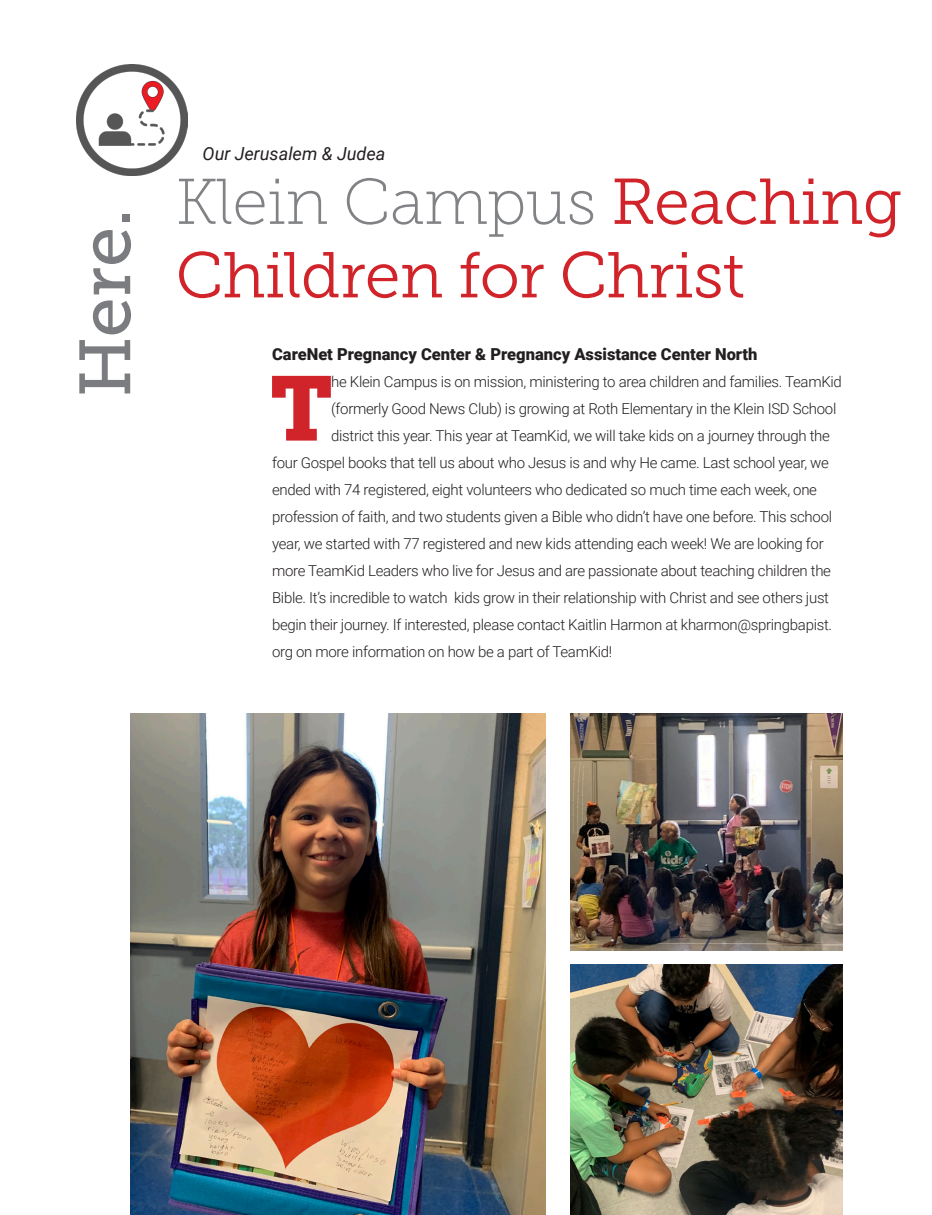
<style>
.page{position:relative;width:932px;height:1215px;background:#fff}
.page>*{position:absolute;margin:0;border:0;box-sizing:border-box;transform-origin:0 0}
.t1{font:90.45px "Museo Slab 900";color:#d1232a}
.t2{font:72px "Museo Slab 500";color:#7a7c7f}
.t3{font:64.5px/73.5px "Museo Slab 300";letter-spacing:-.01em;color:#d1232a}
.t4{font:italic 18px "Roboto";color:#231f20}
.t5{font:900 16.5px "Roboto";color:#231f20}
.t6{font:300 15px "Roboto";letter-spacing:-.02em;color:#231f20}
.s1{font-family:"Museo Slab 100";color:#808285}
</style>
<div class="page">
<img style="left:76px;top:64px;width:111px;height:111px">
<img style="left:130px;top:714px;width:415px;height:501px">
<img style="left:570px;top:714px;width:272px;height:236px">
<img style="left:570px;top:964px;width:272px;height:251px">
<p class="t2" style="left:65px;top:397px;width:190px;rotate:-90deg">Here.</p>
<p class="t4" style="left:202px;top:141px;width:184px">Our Jerusalem &amp; Judea</p>
<p class="t3" style="left:176px;top:165px;width:728px"><span class="s1">Klein Campus</span> Reaching<br>Children for Christ</p>
<p class="t5" style="left:272px;top:342px;width:487px">CareNet Pregnancy Center &amp; Pregnancy Assistance Center North</p>
<p class="t1" style="left:270px;top:356px;width:64px">T</p>
<p class="t6" style="left:331px;top:371px;width:512px">he Klein Campus is on mission, ministering to area children and families. TeamKid</p>
<p class="t6" style="left:331px;top:398px;width:506px">(formerly Good News Club) is growing at Roth Elementary in the Klein ISD School</p>
<p class="t6" style="left:331px;top:425px;width:500px">district this year. This year at TeamKid, we will take kids on a journey through the</p>
<p class="t6" style="left:272px;top:452px;width:558px">four Gospel books that tell us about who Jesus is and why He came. Last school year, we</p>
<p class="t6" style="left:272px;top:479px;width:546px">ended with 74 registered, eight volunteers who dedicated so much time each week, one</p>
<p class="t6" style="left:272px;top:506px;width:561px">profession of faith, and two students given a Bible who didn’t have one before. This school</p>
<p class="t6" style="left:272px;top:533px;width:553px">year, we started with 77 registered and new kids attending each week! We are looking for</p>
<p class="t6" style="left:272px;top:560px;width:560px">more TeamKid Leaders who live for Jesus and are passionate about teaching children the</p>
<p class="t6" style="left:272px;top:587px;width:558px">Bible. It’s incredible to watch kids grow in their relationship with Christ and see others just</p>
<p class="t6" style="left:272px;top:614px;width:561px">begin their journey. If interested, please contact Kaitlin Harmon at kharmon@springbapist.</p>
<p class="t6" style="left:272px;top:641px;width:342px">org on more information on how be a part of TeamKid!</p>
</div>
